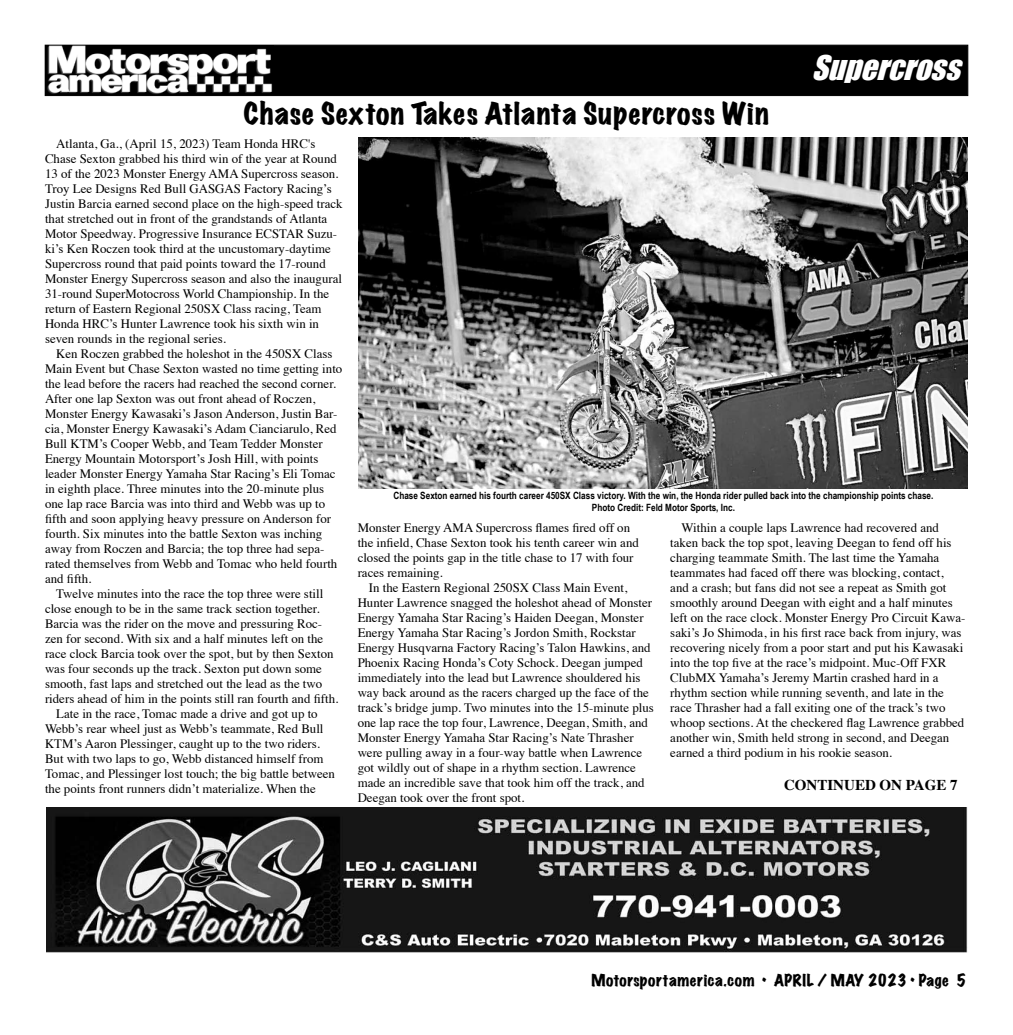
<style>
.page{position:relative;width:1013px;height:1035px;background:#fff}
.page>*{position:absolute;margin:0;border:0;box-sizing:border-box;transform-origin:0 0}
.t1{font:italic 31.25px "Impact";color:#fff}
.t2{font:expanded 27.5px "Marker Felt";letter-spacing:.035em;color:#000}
.t3{font:expanded 15px "Marker Felt";letter-spacing:.035em;color:#000}
.t4{font:700 15px "Times";color:#000}
.t5{font:12.88px/15px "Times";color:#000}
.t6{font:700 10px/12px "Arial Narrow";color:#000;text-align:center}
</style>
<div class="page">
<div style="left:45px;top:45px;width:923px;height:51px;background:#000;border:1px solid #000"></div>
<img style="left:45px;top:45px;width:228px;height:49px">
<img style="left:46px;top:808px;width:922px;height:145px">
<img style="left:359px;top:137px;width:609px;height:351px">
<h1 class="t1" style="left:811px;top:43px;width:162px">SUPERCROSS</h1>
<h2 class="t2" style="left:244px;top:91px;width:526px">Chase Sexton Takes Atlanta Supercross Win</h2>
<p class="t5" style="left:45px;top:135px;width:299px;text-indent:11px">Atlanta, Ga., (April 15, 2023) Team Honda HRC's Chase Sexton grabbed his third win of the year at Round 13 of the 2023 Monster Energy AMA Supercross season.<br>Troy Lee Designs Red Bull GASGAS Factory Racing’s Justin Barcia earned second place on the high-speed track that stretched out in front of the grandstands of Atlanta Motor Speedway. Progressive Insurance ECSTAR Suzu&shy;ki’s Ken Roczen took third at the uncustomary-daytime Supercross round that paid points toward the 17-round Monster Energy Supercross season and also the inaugural 31-round SuperMotocross World Championship. In the return of Eastern Regional 250SX Class racing, Team Honda HRC’s Hunter Lawrence took his sixth win in seven rounds in the regional series.</p>
<p class="t5" style="left:45px;top:345px;width:299px;text-indent:11px">Ken Roczen grabbed the holeshot in the 450SX Class Main Event but Chase Sexton wasted no time getting into the lead before the racers had reached the second corner.<br>After one lap Sexton was out front ahead of Roczen, Monster Energy Kawasaki’s Jason Anderson, Justin Bar&shy;cia, Monster Energy Kawasaki’s Adam Cianciarulo, Red Bull KTM’s Cooper Webb, and Team Tedder Monster Energy Mountain Motorsport’s Josh Hill, with points leader Monster Energy Yamaha Star Racing’s Eli Tomac in eighth place. Three minutes into the 20-minute plus one lap race Barcia was into third and Webb was up to fifth and soon applying heavy pressure on Anderson for fourth. Six minutes into the battle Sexton was inching away from Roczen and Barcia; the top three had sepa&shy;rated themselves from Webb and Tomac who held fourth and fifth.</p>
<p class="t5" style="left:56px;top:585px;width:268px">Twelve minutes into the race the top three were still</p>
<p class="t5" style="left:45px;top:600px;width:276px">close enough to be in the same track section together.</p>
<p class="t5" style="left:45px;top:615px;width:279px">Barcia was the rider on the move and pressuring Roc-</p>
<p class="t5" style="left:45px;top:630px;width:280px">zen for second. With six and a half minutes left on the</p>
<p class="t5" style="left:45px;top:645px;width:290px">race clock Barcia took over the spot, but by then Sexton</p>
<p class="t5" style="left:45px;top:660px;width:278px">was four seconds up the track. Sexton put down some</p>
<p class="t5" style="left:45px;top:675px;width:279px">smooth, fast laps and stretched out the lead as the two</p>
<p class="t5" style="left:45px;top:690px;width:295px">riders ahead of him in the points still ran fourth and fifth.</p>
<p class="t5" style="left:56px;top:705px;width:263px">Late in the race, Tomac made a drive and got up to</p>
<p class="t5" style="left:45px;top:720px;width:280px">Webb’s rear wheel just as Webb’s teammate, Red Bull</p>
<p class="t5" style="left:45px;top:735px;width:276px">KTM’s Aaron Plessinger, caught up to the two riders.</p>
<p class="t5" style="left:45px;top:750px;width:280px">But with two laps to go, Webb distanced himself from</p>
<p class="t5" style="left:45px;top:765px;width:291px">Tomac, and Plessinger lost touch; the big battle between</p>
<p class="t5" style="left:45px;top:780px;width:272px">the points front runners didn’t materialize. When the</p>
<p class="t6" style="left:393px;top:489px;width:541px">Chase Sexton earned his fourth career 450SX Class victory. With the win, the Honda rider pulled back into the championship points chase.<br>Photo Credit: Feld Motor Sports, Inc.</p>
<p class="t5" style="left:357px;top:519px;width:283px">Monster Energy AMA Supercross flames fired off on the infield, Chase Sexton took his tenth career win and closed the points gap in the title chase to 17 with four races remaining.</p>
<p class="t5" style="left:357px;top:579px;width:298px;text-indent:11px">In the Eastern Regional 250SX Class Main Event, Hunter Lawrence snagged the holeshot ahead of Monster Energy Yamaha Star Racing’s Haiden Deegan, Monster Energy Yamaha Star Racing’s Jordon Smith, Rockstar Energy Husqvarna Factory Racing’s Talon Hawkins, and Phoenix Racing Honda’s Coty Schock. Deegan jumped immediately into the lead but Lawrence shouldered his way back around as the racers charged up the face of the track’s bridge jump. Two minutes into the 15-minute plus one lap race the top four, Lawrence, Deegan, Smith, and Monster Energy Yamaha Star Racing’s Nate Thrasher were pulling away in a four-way battle when Lawrence got wildly out of shape in a rhythm section. Lawrence made an incredible save that took him off the track, and Deegan took over the front spot.</p>
<p class="t5" style="left:670px;top:519px;width:297px;text-indent:11px">Within a couple laps Lawrence had recovered and taken back the top spot, leaving Deegan to fend off his charging teammate Smith. The last time the Yamaha teammates had faced off there was blocking, contact,<br>and a crash; but fans did not see a repeat as Smith got smoothly around Deegan with eight and a half minutes left on the race clock. Monster Energy Pro Circuit Kawa&shy;saki’s Jo Shimoda, in his first race back from injury, was recovering nicely from a poor start and put his Kawasaki into the top five at the race’s midpoint. Muc-Off FXR ClubMX Yamaha’s Jeremy Martin crashed hard in a rhythm section while running seventh, and late in the race Thrasher had a fall exiting one of the track’s two whoop sections. At the checkered flag Lawrence grabbed another win, Smith held strong in second, and Deegan earned a third podium in his rookie season.</p>
<p class="t4" style="left:784px;top:771px;width:175px">CONTINUED ON PAGE 7</p>
<p class="t3" style="left:591px;top:968px;width:376px">Motorsportamerica.com • APRIL / MAY 2023 • Page 5</p>
</div>
